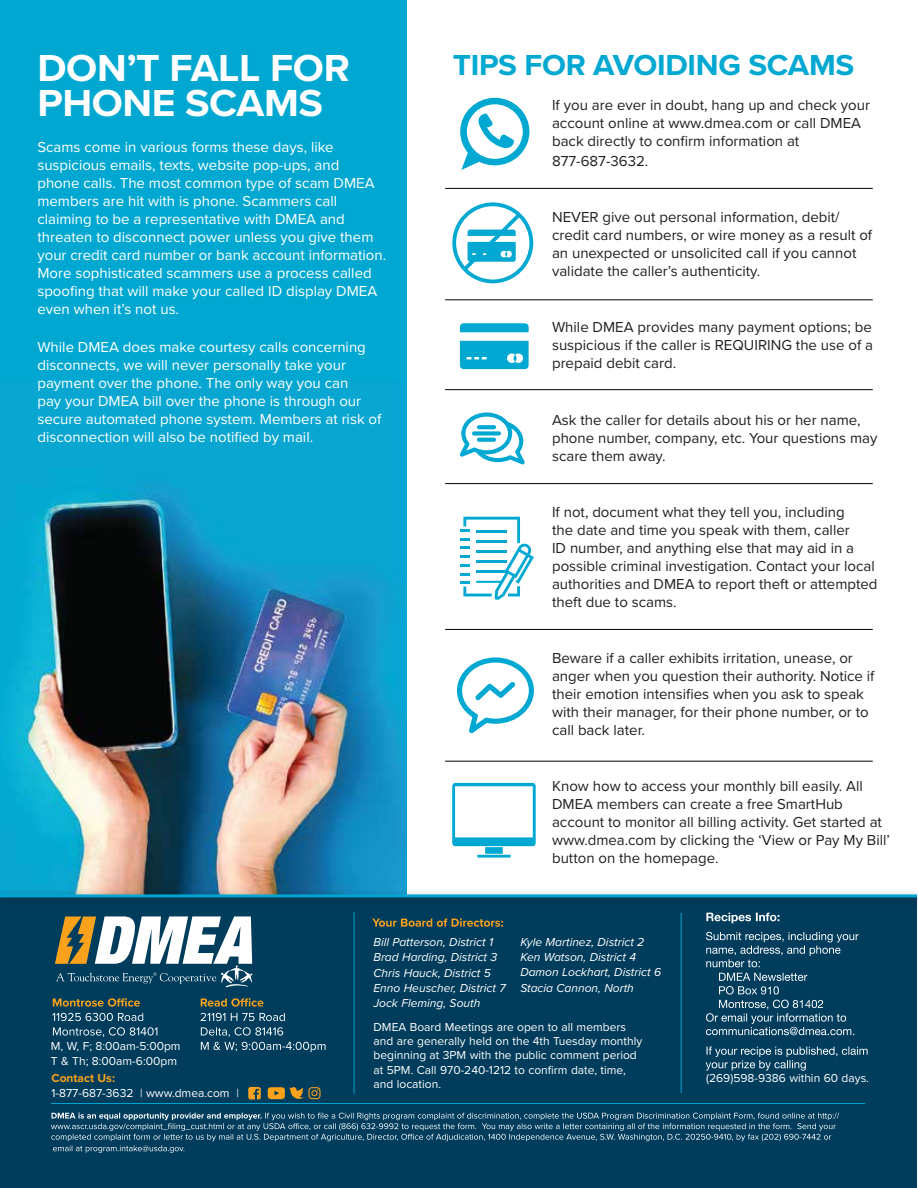
<style>
.page{position:relative;width:918px;height:1188px;background:#fff}
.page>*{position:absolute;margin:0;border:0;box-sizing:border-box;transform-origin:0 0}
.t1{font:700 39px/35.4px "Proxima Nova";letter-spacing:-.01em;color:#fff;scale:1.05 1}
.t2{font:700 30px "Proxima Nova";letter-spacing:-.01em;color:#00a8d2;scale:1.04 1}
.t3{font:15px/18px "Proxima Nova";color:#231f20}
.t4{font:15px/18px "Proxima Nova";color:#fff}
.t5{font:12px/14.4px "Proxima Nova";color:#fff}
.t6{font:italic 12px/15.1px "Proxima Nova";color:#fff}
.t7{font:700 12px "Proxima Nova";color:#faa21b}
</style>
<div class="page">
<div style="left:0;top:0;width:406px;height:894px;background:#00a8d1"></div>
<img style="left:9px;top:478px;width:397px;height:410px">
<div style="left:0;top:896px;width:917px;height:292px;background:#003c5b"></div>
<div style="left:0;top:888px;width:918px;height:20px;background:#231f20;opacity:.4"></div>
<hr style="left:0;top:894px;width:917px;height:3px;background:#00a6cf">
<svg style="left:51px;top:1112px;width:788px;height:41px"></svg>
<hr style="left:51px;top:1103px;width:814px;height:1px;background:#00a6cf">
<svg style="left:201px;top:1027px;width:125px;height:25px"></svg>
<svg style="left:201px;top:1013px;width:84px;height:8px"></svg>
<svg style="left:201px;top:998px;width:62px;height:9px"></svg>
<svg style="left:53px;top:1027px;width:104px;height:10px"></svg>
<svg style="left:52px;top:1013px;width:91px;height:8px"></svg>
<svg style="left:53px;top:998px;width:87px;height:9px"></svg>
<svg style="left:55px;top:916px;width:198px;height:72px"></svg>
<hr style="left:354px;top:912px;width:1px;height:182px;background:#00a6cf">
<hr style="left:681px;top:913px;width:1px;height:180px;background:#00a6cf">
<svg style="left:372px;top:918px;width:131px;height:9px"></svg>
<svg style="left:706px;top:1047px;width:162px;height:24px"></svg>
<svg style="left:706px;top:973px;width:148px;height:62px"></svg>
<svg style="left:706px;top:932px;width:153px;height:35px"></svg>
<svg style="left:706px;top:913px;width:73px;height:10px"></svg>
<svg style="left:248px;top:1087px;width:13px;height:12px"></svg>
<svg style="left:268px;top:1087px;width:53px;height:12px"></svg>
<hr style="left:445px;top:188px;width:428px;height:1px;background:#000">
<hr style="left:445px;top:299px;width:428px;height:1px;background:#000">
<hr style="left:445px;top:389px;width:428px;height:1px;background:#000">
<hr style="left:445px;top:483px;width:428px;height:1px;background:#000">
<hr style="left:445px;top:629px;width:428px;height:1px;background:#000">
<hr style="left:445px;top:761px;width:428px;height:1px;background:#000">
<svg style="left:460px;top:98px;width:69px;height:72px"></svg>
<svg style="left:452px;top:202px;width:81px;height:81px"></svg>
<svg style="left:460px;top:323px;width:69px;height:9px"></svg>
<svg style="left:460px;top:341px;width:69px;height:28px;background:#15afd5"></svg>
<svg style="left:460px;top:517px;width:74px;height:83px"></svg>
<svg style="left:460px;top:412px;width:65px;height:52px"></svg>
<svg style="left:477px;top:425px;width:19px;height:4px"></svg>
<svg style="left:477px;top:438px;width:19px;height:4px"></svg>
<div style="left:472px;top:431px;width:29px;height:5px;background:#00a8d2;border-radius:2px"></div>
<svg style="left:457px;top:657px;width:77px;height:76px"></svg>
<svg style="left:452px;top:783px;width:84px;height:75px"></svg>
<h1 class="t1" style="left:37px;top:49px;width:299px">DON’T FALL FOR<br>PHONE SCAMS</h1>
<p class="t4" style="left:37px;top:137px;width:350px">Scams come in various forms these days, like suspicious emails, texts, website pop-ups, and<br>phone calls. The most common type of scam DMEA members are hit with is phone. Scammers call claiming to be a representative with DMEA and threaten to disconnect power unless you give them your credit card number or bank account information.<br>More sophisticated scammers use a process called spoofing that will make your called ID display DMEA even when it’s not us.</p>
<p class="t4" style="left:37px;top:337px;width:346px">While DMEA does make courtesy calls concerning disconnects, we will never personally take your payment over the phone. The only way you can<br>pay your DMEA bill over the phone is through our secure automated phone system. Members at risk of disconnection will also be notified by mail.</p>
<h2 class="t2" style="left:453px;top:43px;width:388px">TIPS FOR AVOIDING SCAMS</h2>
<p class="t3" style="left:552px;top:95px;width:319px">If you are ever in doubt, hang up and check your account online at www.dmea.com or call DMEA back directly to confirm information at</p>
<p class="t3" style="left:552px;top:151px;width:98px">877-687-3632.</p>
<p class="t3" style="left:552px;top:208px;width:322px">NEVER give out personal information, debit/ credit card numbers, or wire money as a result of an unexpected or unsolicited call if you cannot validate the caller’s authenticity.</p>
<p class="t3" style="left:552px;top:318px;width:323px;text-align:justify">While DMEA provides many payment options; be suspicious if the caller is REQUIRING the use of a prepaid debit card.</p>
<p class="t3" style="left:552px;top:410px;width:327px">Ask the caller for details about his or her name, phone number, company, etc. Your questions may scare them away.</p>
<p class="t3" style="left:552px;top:502px;width:327px">If not, document what they tell you, including<br>the date and time you speak with them, caller<br>ID number, and anything else that may aid in a possible criminal investigation. Contact your local authorities and DMEA to report theft or attempted theft due to scams.</p>
<p class="t3" style="left:552px;top:649px;width:324px">Beware if a caller exhibits irritation, unease, or anger when you question their authority. Notice if their emotion intensifies when you ask to speak with their manager, for their phone number, or to call back later.</p>
<p class="t3" style="left:552px;top:777px;width:339px">Know how to access your monthly bill easily. All DMEA members can create a free SmartHub account to monitor all billing activity. Get started at www.dmea.com by clicking the ‘View or Pay My Bill’ button on the homepage.</p>
<p class="t6" style="left:373px;top:934px;width:134px">Bill Patterson, District 1<br>Brad Harding, District 3<br>Chris Hauck, District 5<br>Enno Heuscher, District 7<br>Jock Fleming, South</p>
<p class="t6" style="left:520px;top:934px;width:142px">Kyle Martinez, District 2<br>Ken Watson, District 4<br>Damon Lockhart, District 6<br>Stacia Cannon, North</p>
<p class="t5" style="left:374px;top:1019px;width:270px">DMEA Board Meetings are open to all members and are generally held on the 4th Tuesday monthly beginning at 3PM with the public comment period at 5PM. Call 970-240-1212 to confirm date, time, and location.</p>
<p class="t5" style="left:51px;top:1038px;width:131px">M, W, F; 8:00am-5:00pm<br>T &amp; Th; 8:00am-6:00pm</p>
<p class="t7" style="left:51px;top:1069px;width:65px">Contact Us:</p>
<p class="t5" style="left:706px;top:1070px;width:164px">(269)598-9386 within 60 days.</p>
<p class="t5" style="left:51px;top:1085px;width:189px">1-877-687-3632 | www.dmea.com |</p>
</div>
